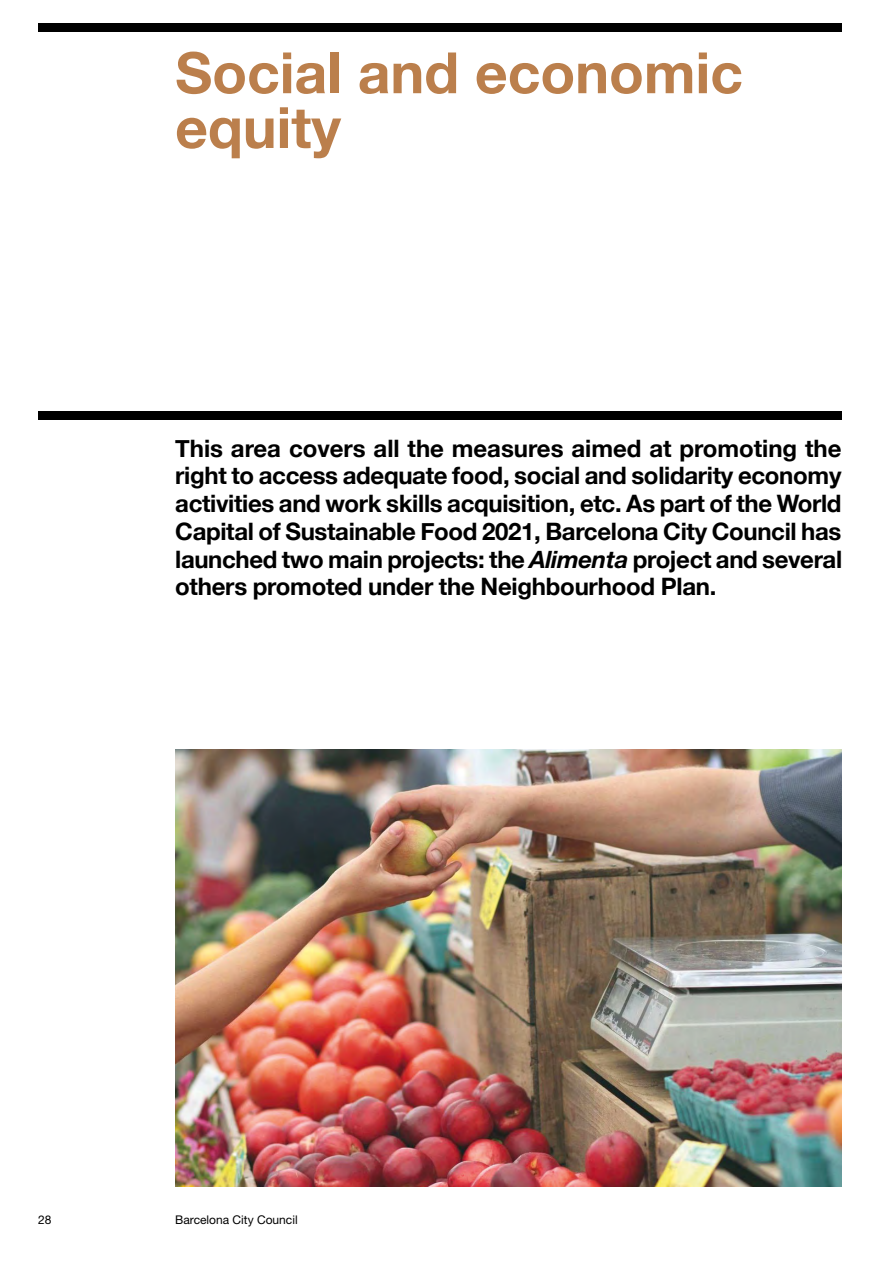
<style>
.page{position:relative;width:893px;height:1263px;background:#fff}
.page>*{position:absolute;margin:0;border:0;box-sizing:border-box;transform-origin:0 0}
.t1{font:700 57px/54.8px "Helvetica Neue";color:#bb7f4c}
.t2{font:700 24px/27.8px "Helvetica Neue";letter-spacing:-.01em;color:#000;text-align:justify}
.t3{font:12px "Helvetica Neue";color:#000}
.s1{font-family:"Helvetica Neue LT Std";font-style:italic}
</style>
<div class="page">
<div style="left:38px;top:411px;width:804px;height:9px;background:#000"></div>
<div style="left:38px;top:23px;width:804px;height:9px;background:#000"></div>
<img style="left:175px;top:749px;width:667px;height:437px">
<h1 class="t1" style="left:175px;top:47px;width:569px">Social and economic equity</h1>
<p class="t2" style="left:175px;top:435px;width:668px">This area covers all the measures aimed at promoting the right to access adequate food, social and solidarity economy activities and work skills acquisition, etc. As part of the World Capital of Sustainable Food 2021, Barcelona City Council has launched two main projects: the <span class="s1">Alimenta</span> project and several others promoted under the Neighbourhood Plan.</p>
<p class="t3" style="left:38px;top:1212px;width:15px">28</p>
<p class="t3" style="left:175px;top:1212px;width:124px">Barcelona City Council</p>
</div>
